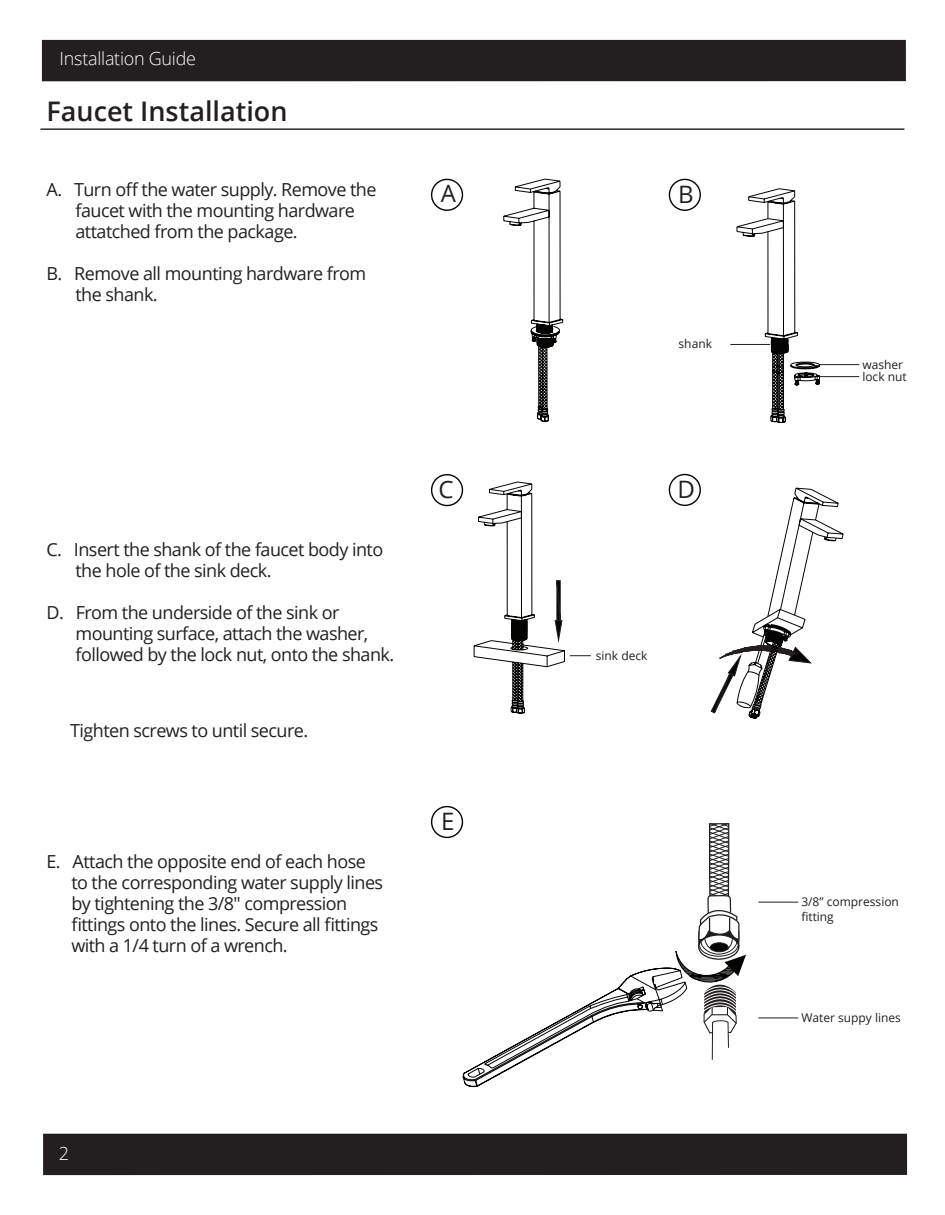
<style>
.page{position:relative;width:945px;height:1215px;background:#fff}
.page>*{position:absolute;margin:0;border:0;box-sizing:border-box;transform-origin:0 0}
.t1{font:600 27px "Open Sans";color:#231f20}
.t2{font:24px "Open Sans";color:#231f20}
.t3{font:18px/21px "Open Sans";letter-spacing:-.03em;color:#231f20}
.t4{font:300 18px "Open Sans";letter-spacing:-.015em;color:#fff}
.t5{font:12px/12.3px "Open Sans";color:#231f20}
</style>
<div class="page">
<div style="left:42px;top:40px;width:864px;height:41px;background:#231f20"></div>
<div style="left:43px;top:1134px;width:864px;height:41px;background:#231f20"></div>
<hr style="left:40px;top:128px;width:864px;height:2px;background:#231f20">
<div style="left:431px;top:806px;width:32px;height:32px;border:1px solid #040503;border-radius:50%"></div>
<div style="left:431px;top:474px;width:32px;height:32px;border:1px solid #040503;border-radius:50%"></div>
<div style="left:431px;top:179px;width:32px;height:32px;border:1px solid #040503;border-radius:50%"></div>
<div style="left:669px;top:474px;width:32px;height:32px;border:1px solid #040503;border-radius:50%"></div>
<div style="left:669px;top:179px;width:32px;height:32px;border:1px solid #040503;border-radius:50%"></div>
<hr style="left:730px;top:344px;width:40px;height:1px;background:#231f20">
<hr style="left:819px;top:364px;width:40px;height:1px;background:#231f20">
<hr style="left:819px;top:376px;width:40px;height:1px;background:#231f20">
<svg style="left:503px;top:178px;width:61px;height:244px"></svg>
<svg style="left:710px;top:487px;width:134px;height:232px"></svg>
<svg style="left:463px;top:823px;width:283px;height:264px"></svg>
<hr style="left:758px;top:902px;width:40px;height:1px;background:#231f20">
<hr style="left:758px;top:1018px;width:40px;height:1px;background:#231f20">
<svg style="left:473px;top:481px;width:118px;height:233px"></svg>
<svg style="left:736px;top:188px;width:85px;height:235px"></svg>
<p class="t4" style="left:60px;top:46px;width:138px">Installation Guide</p>
<h1 class="t1" style="left:46px;top:93px;width:243px">Faucet Installation</h1>
<p class="t3" style="left:46px;top:178px;width:332px">A. Turn off the water supply. Remove the</p>
<h2 class="t2" style="left:441px;top:177px;width:17px">A</h2>
<p class="t3" style="left:75px;top:199px;width:281px">faucet with the mounting hardware attatched from the package.</p>
<p class="t3" style="left:75px;top:262px;width:292px;text-indent:-29px">B. Remove all mounting hardware from the shank.</p>
<p class="t3" style="left:75px;top:538px;width:309px;text-indent:-29px">C. Insert the shank of the faucet body into the hole of the sink deck.</p>
<p class="t3" style="left:75px;top:601px;width:320px;text-indent:-29px">D. From the underside of the sink or mounting surface, attach the washer, followed by the lock nut, onto the shank.</p>
<p class="t3" style="left:70px;top:720px;width:239px">Tighten screws to until secure.</p>
<p class="t3" style="left:71px;top:851px;width:313px;text-indent:-25px">E. Attach the opposite end of each hose to the corresponding water supply lines by tightening the 3/8" compression fittings onto the lines. Secure all fittings with a 1/4 turn of a wrench.</p>
<h2 class="t2" style="left:438px;top:473px;width:17px">C</h2>
<h2 class="t2" style="left:441px;top:805px;width:15px">E</h2>
<p class="t4" style="left:59px;top:1141px;width:12px">2</p>
<h2 class="t2" style="left:678px;top:178px;width:17px">B</h2>
<p class="t5" style="left:679px;top:337px;width:35px">shank</p>
<h2 class="t2" style="left:677px;top:473px;width:19px">D</h2>
<p class="t5" style="left:596px;top:649px;width:53px">sink deck</p>
<p class="t5" style="left:862px;top:358px;width:46px">washer lock nut</p>
<p class="t5" style="left:801px;top:894px;width:99px;line-height:14.4px">3/8” compression fitting</p>
<p class="t5" style="left:801px;top:1012px;width:101px">Water suppy lines</p>
</div>
